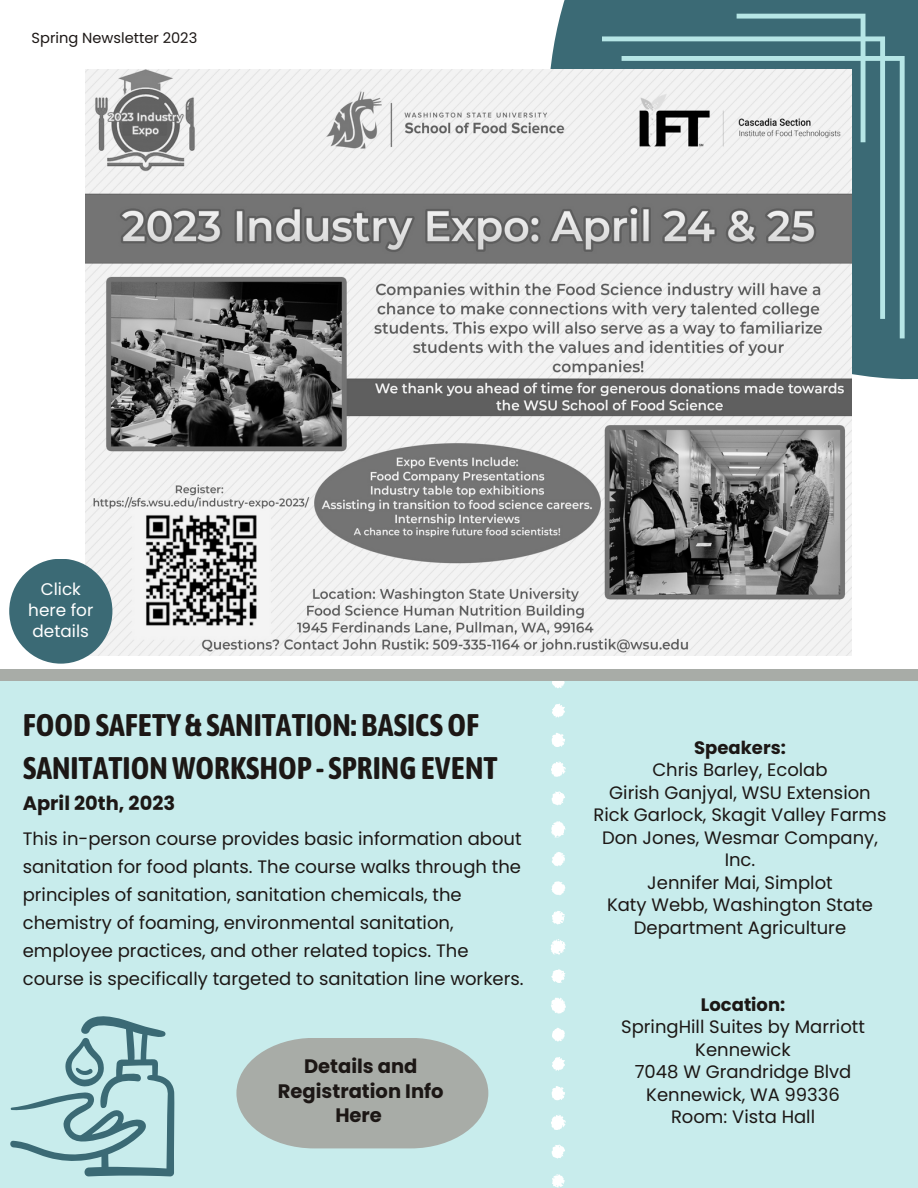
<style>
.page{position:relative;width:918px;height:1188px;background:#fff}
.page>*{position:absolute;margin:0;border:0;box-sizing:border-box;transform-origin:0 0}
.t1{font:700 31.2px/42.9px "Asap Condensed";color:#1c1715}
.t2{font:700 19.5px/24.8px "Poppins";color:#1c1715;text-align:center}
.t3{font:700 19.35px "Poppins";color:#1c1715}
.t4{font:18px/22.5px "Poppins";color:#1c1715;text-align:center}
.t5{font:700 18px "Poppins";color:#1c1715}
.t6{font:16.8px/21.3px "Poppins";color:#fff;text-align:center}
.t7{font:14.55px "Poppins";color:#1c1715}
</style>
<div class="page">
<div style="left:0;top:681px;width:918px;height:507px;background:#c8ecec"></div>
<svg style="left:550px;top:0;width:368px;height:389px;background:#48747e"></svg>
<img style="left:85px;top:69px;width:766px;height:586px">
<svg style="left:551px;top:997px;width:15px;height:17px"></svg>
<svg style="left:551px;top:1115px;width:15px;height:15px"></svg>
<svg style="left:551px;top:881px;width:15px;height:14px"></svg>
<svg style="left:551px;top:969px;width:14px;height:14px"></svg>
<svg style="left:552px;top:1144px;width:13px;height:15px"></svg>
<svg style="left:552px;top:1028px;width:13px;height:14px"></svg>
<svg style="left:552px;top:911px;width:13px;height:14px"></svg>
<svg style="left:552px;top:1057px;width:13px;height:14px"></svg>
<svg style="left:552px;top:1174px;width:13px;height:14px"></svg>
<svg style="left:552px;top:1086px;width:13px;height:14px"></svg>
<svg style="left:551px;top:939px;width:15px;height:16px"></svg>
<svg style="left:552px;top:852px;width:13px;height:14px"></svg>
<svg style="left:10px;top:1016px;width:165px;height:161px"></svg>
<svg style="left:622px;top:56px;width:283px;height:282px"></svg>
<svg style="left:603px;top:36px;width:282px;height:283px"></svg>
<svg style="left:737px;top:14px;width:128px;height:128px"></svg>
<svg style="left:551px;top:761px;width:15px;height:16px"></svg>
<svg style="left:552px;top:791px;width:13px;height:15px"></svg>
<svg style="left:552px;top:681px;width:13px;height:7px"></svg>
<svg style="left:552px;top:703px;width:13px;height:15px"></svg>
<svg style="left:551px;top:821px;width:15px;height:17px"></svg>
<svg style="left:552px;top:733px;width:13px;height:14px"></svg>
<div style="left:0;top:669px;width:918px;height:12px;background:#a8aca7"></div>
<svg style="left:236px;top:1038px;width:252px;height:110px;background:#acb4b0"></svg>
<div style="left:9px;top:559px;width:103px;height:105px;background:#3b6a75;border-radius:50%"></div>
<p class="t7" style="left:32px;top:28px;width:167px">Spring Newsletter 2023</p>
<p class="t6" style="left:28px;top:578px;width:67px">Click here for details</p>
<h1 class="t1" style="left:23px;top:703px;width:476px">FOODSAFETY &amp; SANITATION: BASICSOF<br>SANITATIONWORKSHOP - SPRINGEVENT</h1>
<p class="t3" style="left:23px;top:789px;width:154px">April 20th, 2023</p>
<p class="t4" style="left:23px;top:825px;width:502px;line-height:27.9px;text-align:left">This in-person course provides basic information about sanitation for food plants. The course walks through the principles of sanitation, sanitation chemicals, the chemistry of foaming, environmental sanitation, employee practices, and other related topics. The course is specifically targeted to sanitation line workers.</p>
<p class="t2" style="left:278px;top:1054px;width:167px">Details and<br>Registration Info<br>Here</p>
<p class="t5" style="left:694px;top:735px;width:93px">Speakers:</p>
<p class="t4" style="left:594px;top:759px;width:294px">Chris Barley, Ecolab<br>Girish Ganjyal, WSU Extension<br>Rick Garlock, Skagit Valley Farms<br>Don Jones, Wesmar Company,<br>Inc.<br>Jennifer Mai, Simplot<br>Katy Webb, Washington State<br>Department Agriculture</p>
<p class="t5" style="left:701px;top:992px;width:86px">Location:</p>
<p class="t4" style="left:621px;top:1016px;width:245px">SpringHill Suites by Marriott<br>Kennewick<br>7048 W Grandridge Blvd<br>Kennewick, WA 99336<br>Room: Vista Hall</p>
</div>
